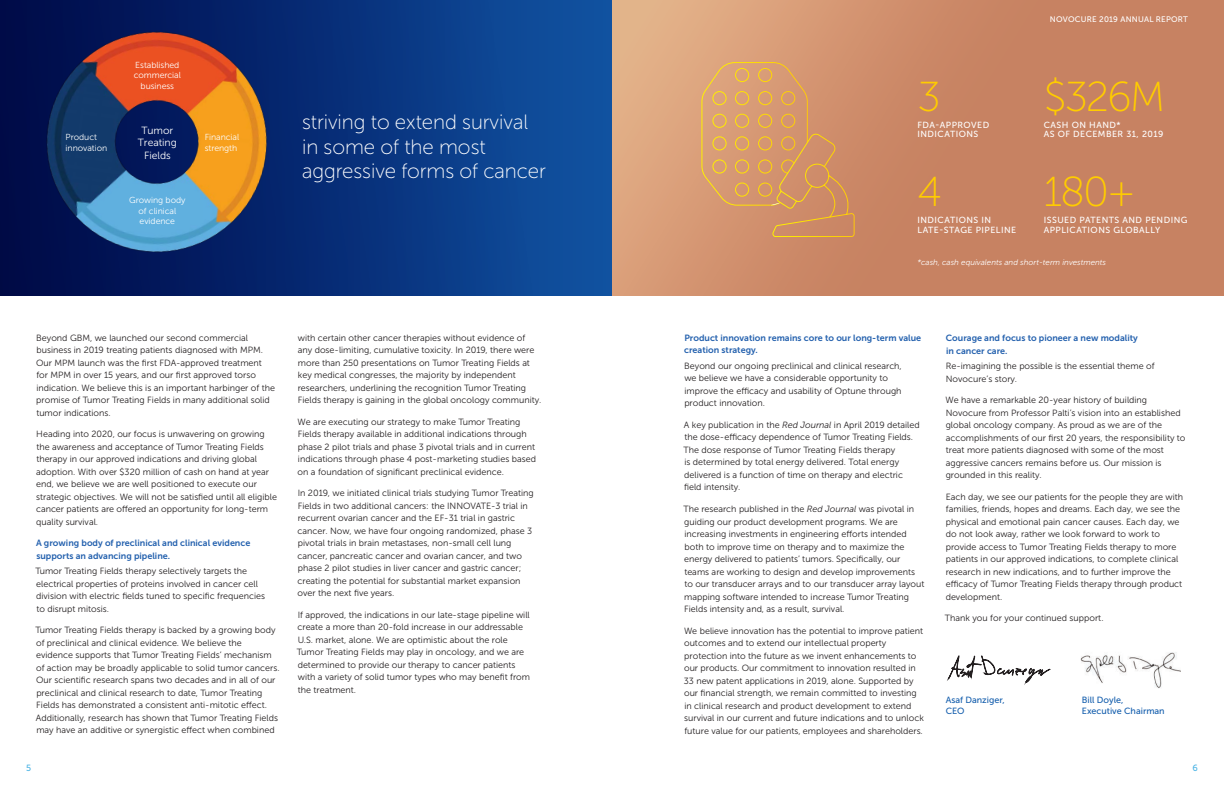
<style>
.page{position:relative;width:1224px;height:792px;background:#fff}
.page>*{position:absolute;margin:0;border:0;box-sizing:border-box;transform-origin:0 0}
.t1{font:41.8px "Museo Sans 100";letter-spacing:-.05em;color:#fc0}
.t2{font:20.8px/24.5px "Museo Sans Rounded 100";color:#fff}
.t3{font:10.4px/12.5px "Museo Sans 300";letter-spacing:-.005em;color:#fff;text-align:center}
.t4{font:9px/12.5px "Museo Sans 300";color:#231f20}
.t5{font:9px/12.5px "Museo Sans 700";color:#2461ae}
.t6{font:9px/11.3px "Museo Sans 500";color:#145ead}
.t7{font:9px "Museo Sans 500";color:#4cb4e5}
.t8{font:8.8px/9.5px "Museo Sans 500";letter-spacing:.05em;color:#fff}
.t9{font:8.7px/10.4px "Museo Sans 300";letter-spacing:-.005em;color:#fff;text-align:center}
.t10{font:italic 8px "Museo Sans 300";color:#fff}
.t11{font:8px "Museo Sans 500";letter-spacing:.025em;color:#fff}
.s1{font-style:italic}
</style>
<div class="page">
<svg style="left:0;top:0;width:612px;height:295px;background:#0a3883"></svg>
<svg style="left:612px;top:0;width:612px;height:295px;background:#cc8b69"></svg>
<svg style="left:701px;top:62px;width:154px;height:175px;background:#d59869"></svg>
<svg style="left:948px;top:656px;width:102px;height:27px"></svg>
<img style="left:1080px;top:652px;width:101px;height:36px">
<img style="left:22px;top:8px;width:270px;height:239px">
<img style="left:22px;top:247px;width:239px;height:31px">
<img style="left:292px;top:8px;width:1px;height:34px">
<div style="left:261px;top:38px;width:31px;height:240px;background:#05266e"></div>
<p class="t9" style="left:134px;top:60px;width:49px">Established commercial business</p>
<p class="t9" style="left:66px;top:132px;width:43px;text-align:left">Product innovation</p>
<p class="t3" style="left:138px;top:124px;width:40px">Tumor<br>Treating<br>Fields</p>
<p class="t2" style="left:302px;top:110px;width:245px">striving to extend survival in some of the most aggressive forms of cancer</p>
<p class="t9" style="left:205px;top:132px;width:36px;text-align:left">Financial strength</p>
<p class="t9" style="left:129px;top:195px;width:58px">Growing body of clinical evidence</p>
<p class="t4" style="left:36px;top:332px;width:240px">Beyond GBM, we launched our second commercial business in 2019 treating patients diagnosed with MPM.<br>Our MPM launch was the first FDA-approved treatment for MPM in over 15 years, and our first approved torso indication. We believe this is an important harbinger of the promise of Tumor Treating Fields in many additional solid tumor indications.</p>
<p class="t4" style="left:36px;top:428px;width:242px">Heading into 2020, our focus is unwavering on growing the awareness and acceptance of Tumor Treating Fields therapy in our approved indications and driving global adoption. With over $320 million of cash on hand at year end, we believe we are well positioned to execute our strategic objectives. We will not be satisfied until all eligible cancer patients are offered an opportunity for long-term quality survival.</p>
<p class="t5" style="left:36px;top:537px;width:216px">A growing body of preclinical and clinical evidence supports an advancing pipeline.</p>
<p class="t4" style="left:35px;top:565px;width:231px">Tumor Treating Fields therapy selectively targets the electrical properties of proteins involved in cancer cell division with electric fields tuned to specific frequencies to disrupt mitosis.</p>
<p class="t4" style="left:35px;top:624px;width:246px">Tumor Treating Fields therapy is backed by a growing body of preclinical and clinical evidence. We believe the evidence supports that Tumor Treating Fields’ mechanism of action may be broadly applicable to solid tumor cancers.<br>Our scientific research spans two decades and in all of our preclinical and clinical research to date, Tumor Treating Fields has demonstrated a consistent anti-mitotic effect.<br>Additionally, research has shown that Tumor Treating Fields may have an additive or synergistic effect when combined</p>
<p class="t4" style="left:298px;top:332px;width:245px">with certain other cancer therapies without evidence of any dose-limiting, cumulative toxicity. In 2019, there were more than 250 presentations on Tumor Treating Fields at key medical congresses, the majority by independent researchers, underlining the recognition Tumor Treating Fields therapy is gaining in the global oncology community.</p>
<p class="t4" style="left:298px;top:416px;width:240px">We are executing our strategy to make Tumor Treating Fields therapy available in additional indications through phase 2 pilot trials and phase 3 pivotal trials and in current indications through phase 4 post-marketing studies based on a foundation of significant preclinical evidence.</p>
<p class="t4" style="left:298px;top:487px;width:238px">In 2019, we initiated clinical trials studying Tumor Treating Fields in two additional cancers: the INNOVATE-3 trial in recurrent ovarian cancer and the EF-31 trial in gastric cancer. Now, we have four ongoing randomized, phase 3 pivotal trials in brain metastases, non-small cell lung cancer, pancreatic cancer and ovarian cancer, and two phase 2 pilot studies in liver cancer and gastric cancer; creating the potential for substantial market expansion over the next five years.</p>
<p class="t4" style="left:297px;top:609px;width:235px">If approved, the indications in our late-stage pipeline will create a more than 20-fold increase in our addressable U.S. market, alone. We are optimistic about the role Tumor Treating Fields may play in oncology, and we are determined to provide our therapy to cancer patients with a variety of solid tumor types who may benefit from the treatment.</p>
<p class="t1" style="left:918px;top:74px;width:25px">3</p>
<p class="t8" style="left:918px;top:120px;width:73px">FDA-APPROVED</p>
<p class="t8" style="left:918px;top:130px;width:62px">INDICATIONS</p>
<p class="t1" style="left:918px;top:169px;width:26px">4</p>
<p class="t8" style="left:918px;top:216px;width:75px">INDICATIONS IN</p>
<p class="t8" style="left:918px;top:225px;width:100px">LATE-STAGE PIPELINE</p>
<p class="t11" style="left:1050px;top:15px;width:140px">NOVOCURE 2019 ANNUAL REPORT</p>
<p class="t1" style="left:1044px;top:74px;width:123px">$326M</p>
<p class="t8" style="left:1044px;top:120px;width:78px">CASH ON HAND*</p>
<p class="t8" style="left:1044px;top:130px;width:121px">AS OF DECEMBER 31, 2019</p>
<p class="t1" style="left:1044px;top:169px;width:94px">180+</p>
<p class="t8" style="left:1044px;top:216px;width:145px">ISSUED PATENTS AND PENDING<br>APPLICATIONS GLOBALLY</p>
<p class="t10" style="left:918px;top:257px;width:190px">*cash, cash equivalents and short-term investments</p>
<p class="t5" style="left:684px;top:332px;width:239px">Product innovation remains core to our long-term value creation strategy.</p>
<p class="t4" style="left:684px;top:360px;width:219px">Beyond our ongoing preclinical and clinical research, we believe we have a considerable opportunity to improve the efficacy and usability of Optune through product innovation.</p>
<p class="t4" style="left:683px;top:419px;width:238px">A key publication in the <span class="s1">Red Journal</span> in April 2019 detailed the dose-efficacy dependence of Tumor Treating Fields.<br>The dose response of Tumor Treating Fields therapy<br>is determined by total energy delivered. Total energy delivered is a function of time on therapy and electric field intensity.</p>
<p class="t4" style="left:683px;top:503px;width:243px">The research published in the <span class="s1">Red Journal</span> was pivotal in guiding our product development programs. We are increasing investments in engineering efforts intended both to improve time on therapy and to maximize the energy delivered to patients’ tumors. Specifically, our teams are working to design and develop improvements to our transducer arrays and to our transducer array layout mapping software intended to increase Tumor Treating Fields intensity and, as a result, survival.</p>
<p class="t4" style="left:684px;top:624px;width:242px">We believe innovation has the potential to improve patient outcomes and to extend our intellectual property protection into the future as we invent enhancements to our products. Our commitment to innovation resulted in 33 new patent applications in 2019, alone. Supported by our financial strength, we remain committed to investing in clinical research and product development to extend survival in our current and future indications and to unlock future value for our patients, employees and shareholders.</p>
<p class="t5" style="left:946px;top:332px;width:194px">Courage and focus to pioneer a new modality in cancer care.</p>
<p class="t4" style="left:946px;top:360px;width:210px">Re-imagining the possible is the essential theme of<br>Novocure’s story.</p>
<p class="t4" style="left:946px;top:394px;width:241px">We have a remarkable 20-year history of building Novocure from Professor Palti’s vision into an established global oncology company. As proud as we are of the accomplishments of our first 20 years, the responsibility to treat more patients diagnosed with some of the most aggressive cancers remains before us. Our mission is grounded in this reality.</p>
<p class="t4" style="left:946px;top:490px;width:239px">Each day, we see our patients for the people they are with families, friends, hopes and dreams. Each day, we see the physical and emotional pain cancer causes. Each day, we do not look away, rather we look forward to work to provide access to Tumor Treating Fields therapy to more patients in our approved indications, to complete clinical research in new indications, and to further improve the efficacy of Tumor Treating Fields therapy through product development.</p>
<p class="t4" style="left:945px;top:612px;width:160px">Thank you for your continued support.</p>
<p class="t6" style="left:946px;top:694px;width:61px">Asaf Danziger,<br>CEO</p>
<p class="t6" style="left:1082px;top:694px;width:84px">Bill Doyle,<br>Executive Chairman</p>
<p class="t7" style="left:26px;top:763px;width:7px">5</p>
<p class="t7" style="left:1193px;top:763px;width:7px">6</p>
</div>
